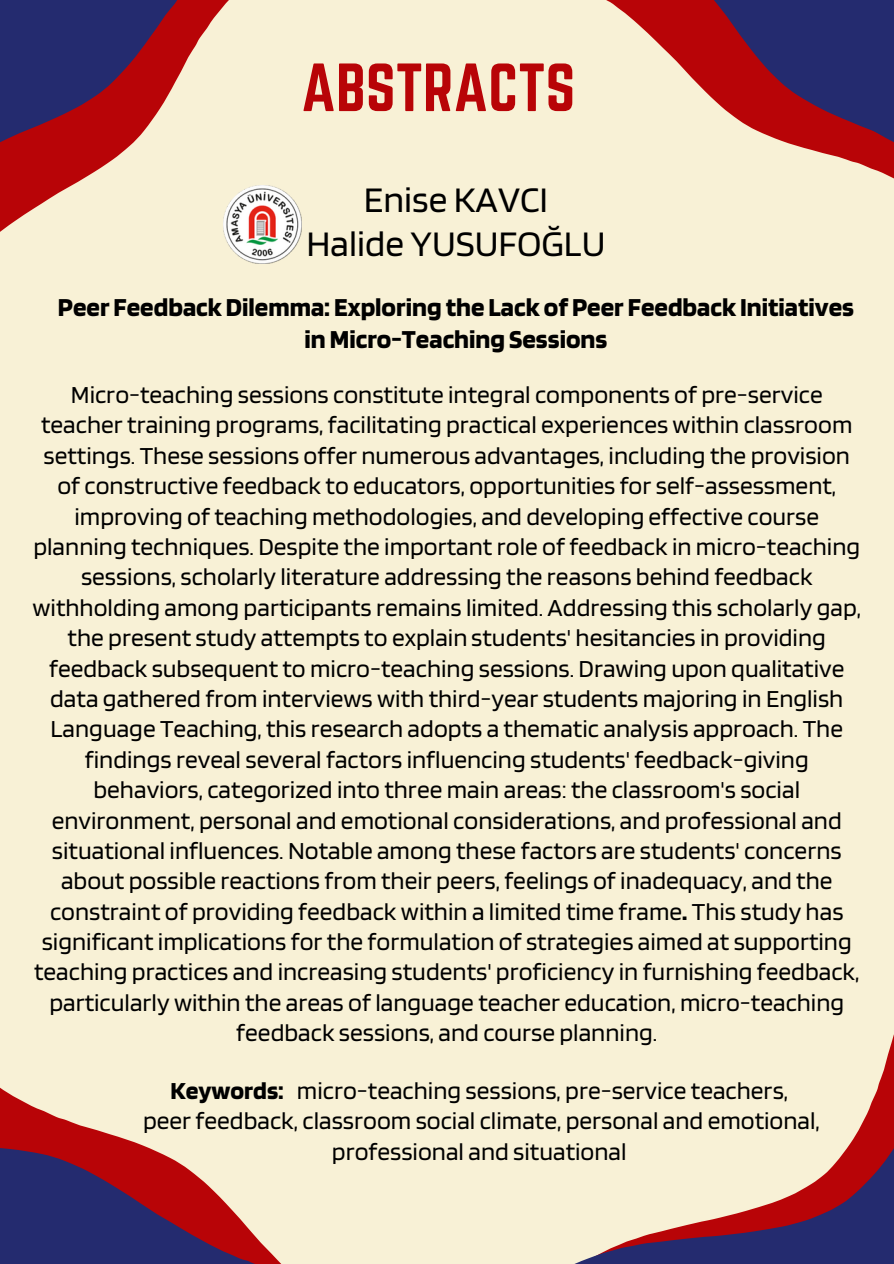
<style>
.page{position:relative;width:894px;height:1264px;background:#fff}
.page>*{position:absolute;margin:0;border:0;box-sizing:border-box;transform-origin:0 0}
.t1{font:59.55px "Norwester";color:#b80407}
.t2{font:37.5px/43.8px "Blinker";color:#000;text-align:center}
.t3{font:700 27px/31.5px "Blinker";color:#000;text-align:center}
.t4{font:25.5px/30.3px "Blinker";color:#000;text-align:center}
.s1{font-weight:700}
</style>
<div class="page">
<div style="left:0;top:0;width:893px;height:1263px;background:#f8f1d6"></div>
<svg style="left:0;top:1087px;width:281px;height:176px"></svg>
<svg style="left:0;top:0;width:302px;height:264px"></svg>
<svg style="left:606px;top:0;width:287px;height:178px"></svg>
<svg style="left:577px;top:1038px;width:316px;height:225px"></svg>
<img style="left:223px;top:186px;width:78px;height:77px">
<p class="t1" style="left:301px;top:51px;width:275px">ABSTRACTS</p>
<p class="t2" style="left:306px;top:177px;width:300px">Enise KAVCI<br>Halide YUSUFOĞLU</p>
<p class="t3" style="left:58px;top:291px;width:797px">Peer FeedbackDilemma: Exploring the Lack of Peer Feedback Initiatives in Micro-Teaching Sessions</p>
<p class="t4" style="left:32px;top:379px;width:829px">Micro-teaching sessions constitute integral components of pre-service teacher training programs, facilitating practical experiences within classroom settings. These sessions offer numerous advantages, including the provision of constructive feedback to educators, opportunities for self-assessment, improving of teaching methodologies, and developing effective course planning techniques. Despite the important role of feedback in micro-teaching sessions, scholarly literature addressing the reasons behind feedback withholding among participants remains limited. Addressing this scholarly gap, the present study attempts to explain students' hesitancies in providing feedback subsequent to micro-teaching sessions. Drawing upon qualitative data gathered from interviews with third-year students majoring in English Language Teaching, this research adopts a thematic analysis approach. The findings reveal several factors influencing students' feedback-giving behaviors, categorized into three main areas: the classroom's social environment, personal and emotional considerations, and professional and situational influences. Notable among these factors are students' concerns about possible reactions from their peers, feelings of inadequacy, and the constraint of providing feedback within a limited time frame<span class="s1">.</span> This study has significant implications for the formulation of strategies aimed at supporting teaching practices and increasing students' proficiency in furnishing feedback, particularly within the areas of language teacher education, micro-teaching feedback sessions, and course planning.</p>
<p class="t4" style="left:170px;top:1074px;width:619px"><span class="s1">Keywords:</span> micro-teaching sessions, pre-service teachers,</p>
<p class="t4" style="left:143px;top:1104px;width:678px">peer feedback, classroom social climate, personal and emotional, professional and situational</p>
</div>
